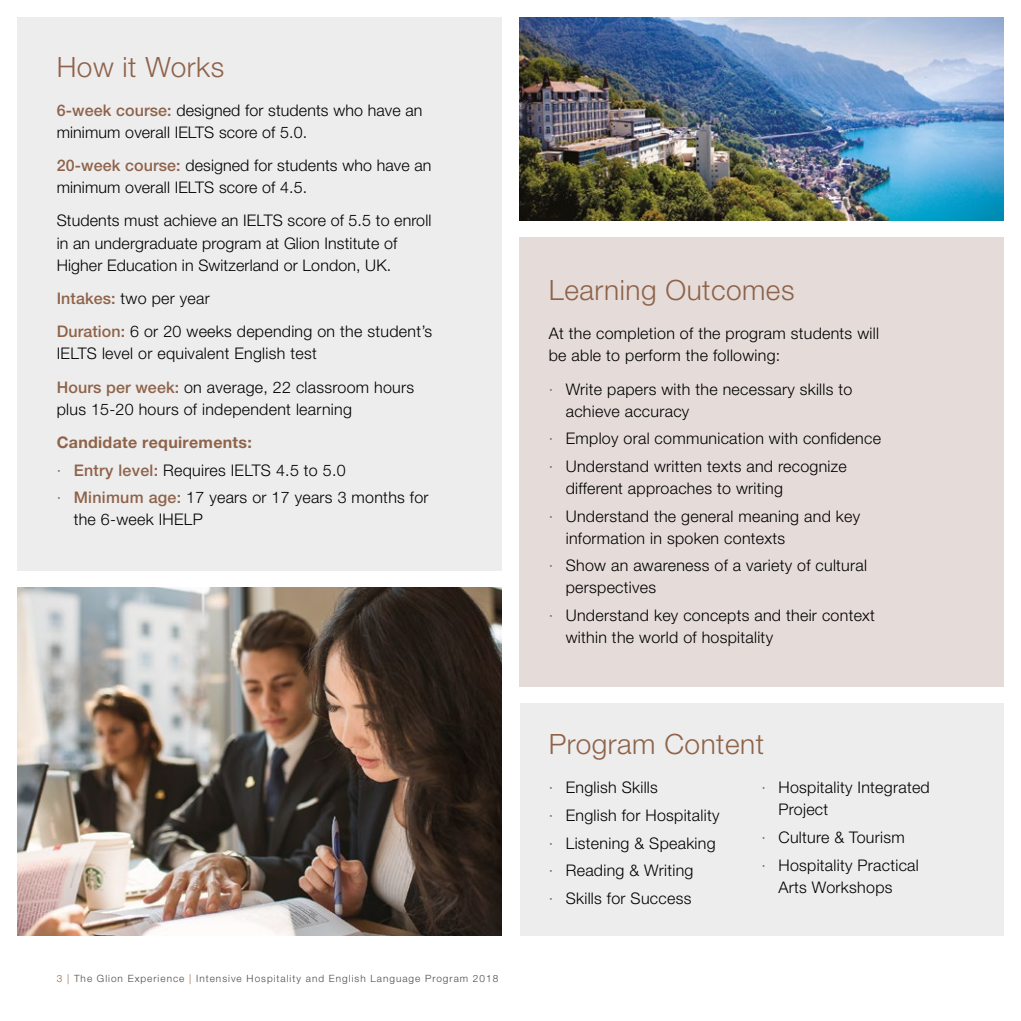
<style>
.page{position:relative;width:1021px;height:1021px;background:#fff}
.page>*{position:absolute;margin:0;border:0;box-sizing:border-box;transform-origin:0 0}
.t1{font:300 28px "Helvetica Neue LT Pro";letter-spacing:.02em;color:#8e634a}
.t2{font:300 16px/27.6px "Helvetica Neue LT Pro";letter-spacing:.02em;color:#000}
.t3{font:300 10px "Helvetica Neue LT Pro";letter-spacing:.1em;color:#4a4a49}
.s1{font-weight:500;color:#8e634a}
.s2{font-weight:700;color:#8e634a}
.s3{color:#8e634a}
</style>
<div class="page">
<img style="left:17px;top:587px;width:485px;height:348px">
<img style="left:519px;top:17px;width:484px;height:203px">
<div style="left:519px;top:237px;width:484px;height:449px;background:#e5dcd9"></div>
<div style="left:17px;top:17px;width:484px;height:553px;background:#eeeded"></div>
<div style="left:520px;top:703px;width:483px;height:232px;background:#eeeded"></div>
<h1 class="t1" style="left:57px;top:50px;width:169px">How it Works</h1>
<p class="t2" style="left:57px;top:99px;width:367px;line-height:22px"><span class="s1">6-week course:</span> designed for students who have an minimum overall IELTS score of 5.0.</p>
<p class="t2" style="left:57px;top:154px;width:376px;line-height:22px"><span class="s1">20-week course:</span> designed for students who have an minimum overall IELTS score of 4.5.</p>
<p class="t2" style="left:57px;top:209px;width:376px;line-height:22px">Students must achieve an IELTS score of 5.5 to enroll in an undergraduate program at Glion Institute of<br>Higher Education in Switzerland or London, UK.</p>
<p class="t2" style="left:57px;top:281px;width:377px;line-height:33.4px"><span class="s1">Intakes:</span> two per year<br><span class="s1">Duration:</span> 6 or 20 weeks depending on the student’s</p>
<p class="t2" style="left:57px;top:336px;width:359px;line-height:33.4px">IELTS level or equivalent English test<br><span class="s1">Hours per week:</span> on average, 22 classroom hours</p>
<p class="t2" style="left:57px;top:395px;width:297px">plus 15-20 hours of independent learning</p>
<p class="t2" style="left:57px;top:428px;width:373px"><span class="s2">Candidate requirements:<br></span><span class="s3">∙</span> <span class="s1">Entry level:</span> Requires IELTS 4.5 to 5.0<br><span class="s3">∙</span> <span class="s1">Minimum age:</span> 17 years or 17 years 3 months for</p>
<p class="t2" style="left:74px;top:505px;width:131px">the 6-week IHELP</p>
<p class="t3" style="left:57px;top:972px;width:443px"><span class="s3">3 |</span> The Glion Experience <span class="s3">|</span> Intensive Hospitality and English Language Program 2018</p>
<h1 class="t1" style="left:549px;top:273px;width:247px">Learning Outcomes</h1>
<p class="t2" style="left:549px;top:322px;width:332px;line-height:22px">At the completion of the program students will be able to perform the following:</p>
<p class="t2" style="left:566px;top:377px;width:288px;line-height:22px;text-indent:-17px"><span class="s3">∙</span> Write papers with the necessary skills to achieve accuracy</p>
<p class="t2" style="left:549px;top:424px;width:334px"><span class="s3">∙</span> Employ oral communication with confidence <span class="s3">∙</span> Understand written texts and recognize</p>
<p class="t2" style="left:549px;top:474px;width:313px;text-indent:17px">different approaches to writing<br><span class="s3">∙</span> Understand the general meaning and key</p>
<p class="t2" style="left:549px;top:524px;width:320px;text-indent:17px">information in spoken contexts<br><span class="s3">∙</span> Show an awareness of a variety of cultural</p>
<p class="t2" style="left:549px;top:573px;width:328px;text-indent:17px">perspectives<br><span class="s3">∙</span> Understand key concepts and their context</p>
<p class="t2" style="left:566px;top:623px;width:209px">within the world of hospitality</p>
<h1 class="t1" style="left:549px;top:727px;width:217px">Program Content</h1>
<p class="t2" style="left:549px;top:773px;width:172px"><span class="s3">∙</span> English Skills<br><span class="s3">∙</span> English for Hospitality <span class="s3">∙</span> Listening &amp; Speaking <span class="s3">∙</span> Reading &amp; Writing<br><span class="s3">∙</span> Skills for Success</p>
<p class="t2" style="left:778px;top:776px;width:153px;line-height:22px;text-indent:-17px"><span class="s3">∙</span> Hospitality Integrated<br>Project</p>
<p class="t2" style="left:761px;top:823px;width:159px"><span class="s3">∙</span> Culture &amp; Tourism<br><span class="s3">∙</span> Hospitality Practical</p>
<p class="t2" style="left:778px;top:872px;width:115px">Arts Workshops</p>
</div>
